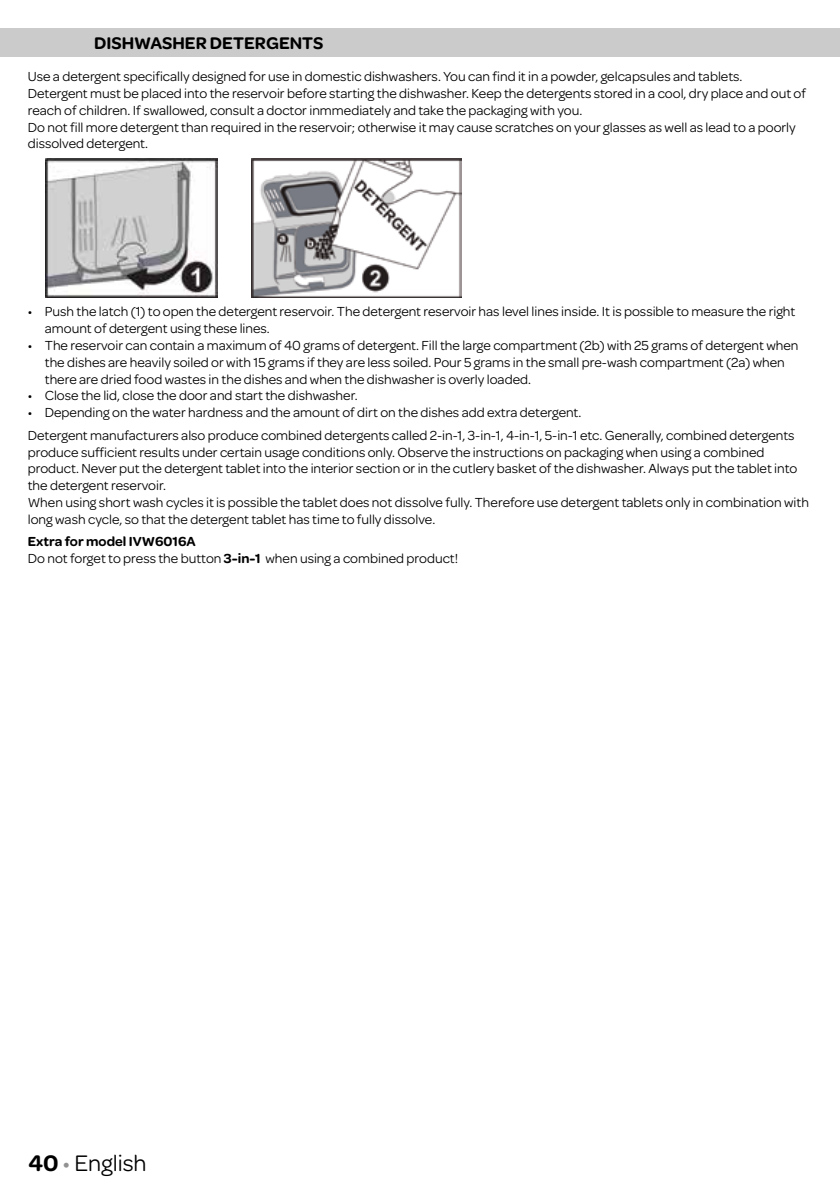
<style>
.page{position:relative;width:840px;height:1191px;background:#fff}
.page>*{position:absolute;margin:0;border:0;box-sizing:border-box;transform-origin:0 0}
.t1{font:24px "Omnes";color:#000}
.t2{font:600 18px "Omnes";color:#000}
.t3{font:14px/16.8px "Omnes";color:#000}
.s1{font-weight:600}
.s2{color:#929292}
</style>
<div class="page">
<div style="left:0;top:28px;width:839px;height:29px;background:#cbcbcb"></div>
<img style="left:45px;top:159px;width:172px;height:138px">
<img style="left:251px;top:159px;width:210px;height:138px">
<p class="t2" style="left:94px;top:31px;width:230px">DISHWASHER DETERGENTS</p>
<p class="t3" style="left:28px;top:67px;width:779px">Use a detergent specifically designed for use in domestic dishwashers. You can find it in a powder, gelcapsules and tablets.<br>Detergent must be placed into the reservoir before starting the dishwasher. Keep the detergents stored in a cool, dry place and out of reach of children. If swallowed, consult a doctor inmmediately and take the packaging with you.<br>Do not fill more detergent than required in the reservoir; otherwise it may cause scratches on your glasses as well as lead to a poorly dissolved detergent.</p>
<p class="t3" style="left:45px;top:302px;width:751px;text-indent:-17px">• Push the latch (1) to open the detergent reservoir. The detergent reservoir has level lines inside. It is possible to measure the right amount of detergent using these lines.</p>
<p class="t3" style="left:45px;top:336px;width:754px;text-indent:-17px">• The reservoir can contain a maximum of 40 grams of detergent. Fill the large compartment (2b) with 25 grams of detergent when the dishes are heavily soiled or with 15 grams if they are less soiled. Pour 5 grams in the small pre-wash compartment (2a) when there are dried food wastes in the dishes and when the dishwasher is overly loaded.</p>
<p class="t3" style="left:28px;top:386px;width:331px">• Close the lid, close the door and start the dishwasher.</p>
<p class="t3" style="left:28px;top:400px;width:767px;line-height:22.4px">• Depending on the water hardness and the amount of dirt on the dishes add extra detergent.<br>Detergent manufacturers also produce combined detergents called 2-in-1, 3-in-1, 4-in-1, 5-in-1 etc. Generally, combined detergents</p>
<p class="t3" style="left:28px;top:443px;width:782px">produce sufficient results under certain usage conditions only. Observe the instructions on packaging when using a combined product. Never put the detergent tablet into the interior section or in the cutlery basket of the dishwasher. Always put the tablet into the detergent reservoir.<br>When using short wash cycles it is possible the tablet does not dissolve fully. Therefore use detergent tablets only in combination with long wash cycle, so that the detergent tablet has time to fully dissolve.</p>
<p class="t3" style="left:28px;top:532px;width:431px"><span class="s1">Extra for model IVW6016A<br></span>Do not forget to press the button <span class="s1">3-in-1</span> when using a combined product!</p>
<h1 class="t1" style="left:28px;top:1146px;width:120px"><span class="s1">40</span> <span class="s2">•</span> English</h1>
</div>
